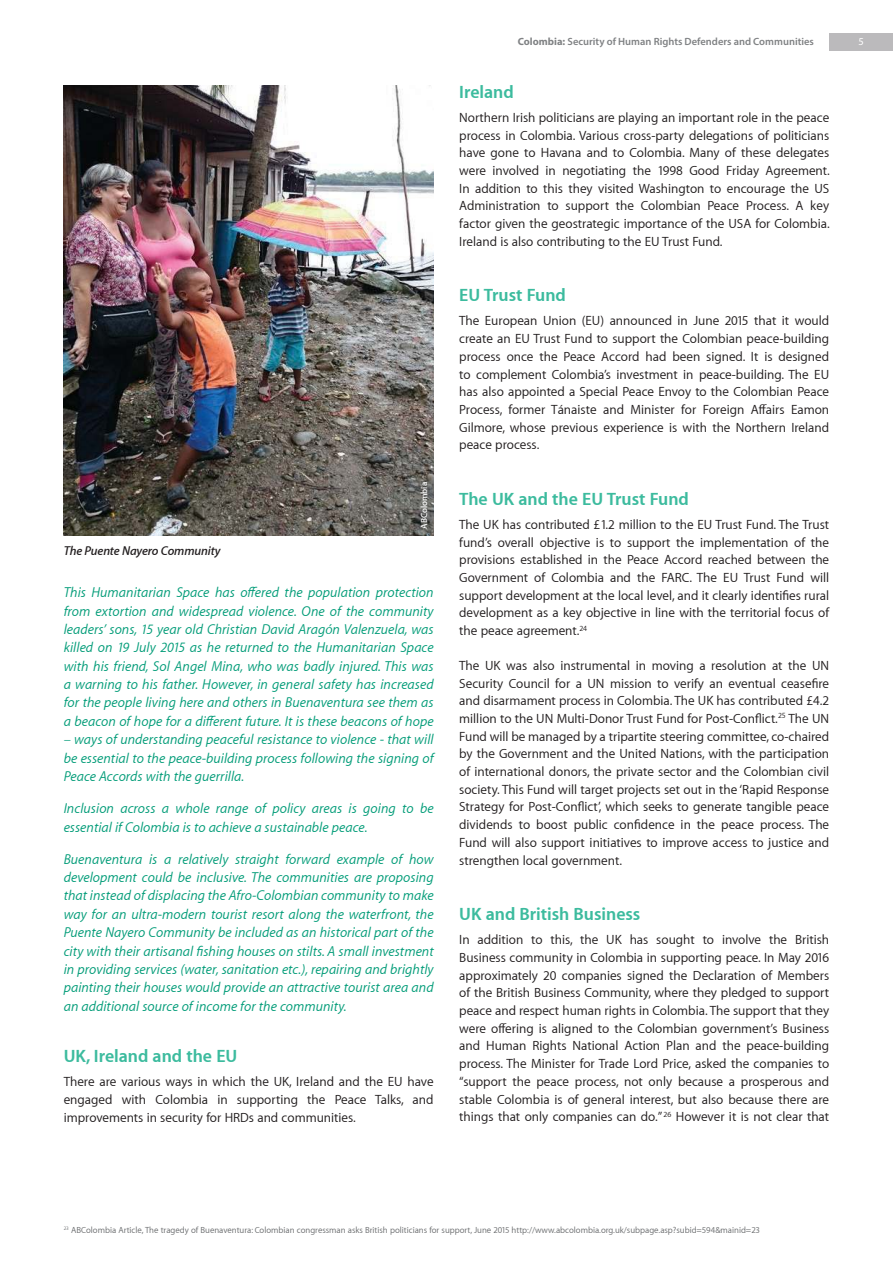
<style>
.page{position:relative;width:893px;height:1263px;background:#fff}
.page>*{position:absolute;margin:0;border:0;box-sizing:border-box;transform-origin:0 0}
.t1{font:700 18px "Myriad Set";color:#3cbb9e}
.t2{font:italic 14.25px/18.3px "Myriad Set Text";letter-spacing:.005em;color:#029c78;text-align:justify}
.t3{font:13.5px/17.7px "Myriad Set Text";color:#221e1f;text-align:justify}
.t4{font:italic 600 12.75px "Myriad Set";letter-spacing:-.01em;color:#221e1f}
.t5{font:600 10.5px "Myriad Pro";color:#808284}
.t6{font:10.5px "Myriad Pro";color:#fff}
.t7{font:9px "Myriad Set Text";color:#6c6e70}
.t8{font:600 9px "Myriad Set";color:#fff}
.s1{font-weight:700}
</style>
<div class="page">
<div style="left:829px;top:33px;width:64px;height:17px;background:#bbbabc"></div>
<img style="left:64px;top:85px;width:370px;height:451px">
<p class="t5" style="left:518px;top:37px;width:298px"><span class="s1">Colombia:</span> Security of Human Rights Defenders and Communities</p>
<p class="t6" style="left:858px;top:35px;width:7px">5</p>
<p class="t4" style="left:64px;top:546px;width:158px">The Puente Nayero Community</p>
<p class="t8" style="left:420px;top:529px;width:48px;rotate:-90deg">ABColombia</p>
<p class="t2" style="left:64px;top:583px;width:371px">This Humanitarian Space has offered the population protection from extortion and widespread violence. One of the community leaders’ sons, 15 year old Christian David Aragón Valenzuela, was killed on 19 July 2015 as he returned to the Humanitarian Space with his friend, Sol Angel Mina, who was badly injured. This was a warning to his father. However, in general safety has increased for the people living here and others in Buenaventura see them as a beacon of hope for a different future. It is these beacons of hope</p>
<p class="t2" style="left:64px;top:730px;width:371px">– ways of understanding peaceful resistance to violence - that will be essential to the peace-building process following the signing of Peace Accords with the guerrilla.</p>
<p class="t2" style="left:64px;top:799px;width:371px">Inclusion across a whole range of policy areas is going to be essential if Colombia is to achieve a sustainable peace.</p>
<p class="t2" style="left:64px;top:849px;width:371px">Buenaventura is a relatively straight forward example of how development could be inclusive. The communities are proposing that instead of displacing the Afro-Colombian community to make way for an ultra-modern tourist resort along the waterfront, the Puente Nayero Community be included as an historical part of the city with their artisanal fishing houses on stilts. A small investment in providing services (water, sanitation etc.), repairing and brightly painting their houses would provide an attractive tourist area and an additional source of income for the community.</p>
<h1 class="t1" style="left:64px;top:1048px;width:175px">UK, Ireland and the EU</h1>
<p class="t3" style="left:64px;top:1073px;width:371px">There are various ways in which the UK, Ireland and the EU have engaged with Colombia in supporting the Peace Talks, and improvements in security for HRDs and communities.</p>
<h1 class="t1" style="left:459px;top:84px;width:56px">Ireland</h1>
<p class="t3" style="left:459px;top:109px;width:372px">Northern Irish politicians are playing an important role in the peace process in Colombia. Various cross-party delegations of politicians have gone to Havana and to Colombia. Many of these delegates were involved in negotiating the 1998 Good Friday Agreement.<br>In addition to this they visited Washington to encourage the US Administration to support the Colombian Peace Process. A key factor given the geostrategic importance of the USA for Colombia.<br>Ireland is also contributing to the EU Trust Fund.</p>
<h1 class="t1" style="left:459px;top:288px;width:108px">EU Trust Fund</h1>
<p class="t3" style="left:459px;top:312px;width:371px">The European Union (EU) announced in June 2015 that it would create an EU Trust Fund to support the Colombian peace-building process once the Peace Accord had been signed. It is designed to complement Colombia’s investment in peace-building. The EU has also appointed a Special Peace Envoy to the Colombian Peace Process, former Tánaiste and Minister for Foreign Affairs Eamon Gilmore, whose previous experience is with the Northern Ireland peace process.</p>
<h1 class="t1" style="left:459px;top:491px;width:231px">The UK and the EU Trust Fund</h1>
<p class="t3" style="left:459px;top:516px;width:371px">The UK has contributed £1.2 million to the EU Trust Fund. The Trust fund’s overall objective is to support the implementation of the provisions established in the Peace Accord reached between the Government of Colombia and the FARC. The EU Trust Fund will support development at the local level, and it clearly identifies rural development as a key objective in line with the territorial focus of the peace agreement.<sup>24</sup></p>
<p class="t3" style="left:459px;top:657px;width:371px">The UK was also instrumental in moving a resolution at the UN Security Council for a UN mission to verify an eventual ceasefire and disarmament process in Colombia. The UK has contributed £4.2 million to the UN Multi-Donor Trust Fund for Post-Conflict.<sup>25</sup> The UN Fund will be managed by a tripartite steering committee, co-chaired by the Government and the United Nations, with the participation of international donors, the private sector and the Colombian civil society. This Fund will target projects set out in the ‘Rapid Response Strategy for Post-Conflict’, which seeks to generate tangible peace dividends to boost public confidence in the peace process. The Fund will also support initiatives to improve access to justice and strengthen local government.</p>
<h1 class="t1" style="left:459px;top:906px;width:183px">UK and British Business</h1>
<p class="t3" style="left:459px;top:931px;width:371px">In addition to this, the UK has sought to involve the British Business community in Colombia in supporting peace. In May 2016 approximately 20 companies signed the Declaration of Members of the British Business Community, where they pledged to support peace and respect human rights in Colombia. The support that they were offering is aligned to the Colombian government’s Business and Human Rights National Action Plan and the peace-building process. The Minister for Trade Lord Price, asked the companies to “support the peace process, not only because a prosperous and stable Colombia is of general interest, but also because there are things that only companies can do.” <sup>26</sup> However it is not clear that</p>
<p class="t7" style="left:64px;top:1226px;width:698px"><sup>23</sup> ABColombia Article, The tragedy of Buenaventura: Colombian congressman asks British politicians for support, June 2015 http://www.abcolombia.org.uk/subpage.asp?subid=594&amp;mainid=23</p>
</div>
